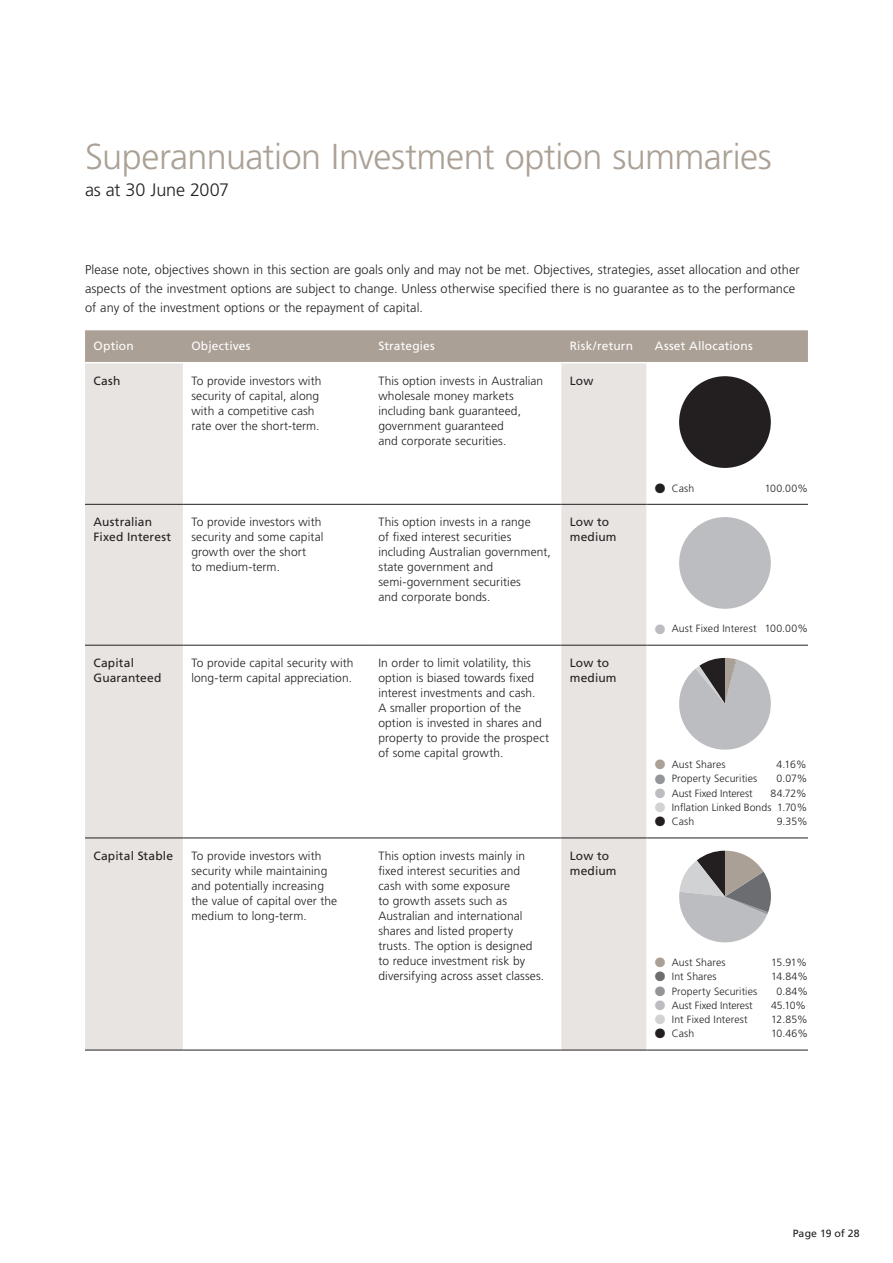
<style>
.page{position:relative;width:893px;height:1263px;background:#fff}
.page>*{position:absolute;margin:0;border:0;box-sizing:border-box;transform-origin:0 0}
.t1{font:300 36px "Frutiger";letter-spacing:-.015em;color:#aba095}
.t2{font:300 18px "Frutiger";letter-spacing:-.01em;color:#231f20}
.t3{font:300 12.75px/18.8px "Frutiger";letter-spacing:.005em;color:#231f20}
.t4{font:300 12px/15px "Frutiger";letter-spacing:.01em;color:#231f20}
.t5{font:12px/15px "Frutiger";letter-spacing:.01em;color:#231f20}
.t6{font:12px "Frutiger";letter-spacing:.015em;color:#fff}
.t7{font:300 10.5px "Frutiger";letter-spacing:.005em;color:#231f20}
.t8{font:10.5px "Frutiger";letter-spacing:.015em;color:#231f20}
.s1{color:#bcbdc0}
.s2{color:#aba095}
.s3{color:#939598}
.s4{color:#d1d2d4}
.s5{color:#6c6d70}
</style>
<div class="page">
<div style="left:85px;top:330px;width:723px;height:32px;background:#aba095"></div>
<svg style="left:85px;top:363px;width:561px;height:687px"></svg>
<hr style="left:85px;top:504px;width:98px;height:1px;background:#231f20">
<hr style="left:183px;top:504px;width:187px;height:1px;background:#231f20">
<hr style="left:370px;top:504px;width:191px;height:1px;background:#231f20">
<hr style="left:561px;top:504px;width:85px;height:1px;background:#231f20">
<hr style="left:646px;top:504px;width:162px;height:1px;background:#231f20">
<hr style="left:85px;top:645px;width:98px;height:1px;background:#231f20">
<hr style="left:183px;top:645px;width:187px;height:1px;background:#231f20">
<hr style="left:370px;top:645px;width:191px;height:1px;background:#231f20">
<hr style="left:561px;top:645px;width:85px;height:1px;background:#231f20">
<hr style="left:646px;top:645px;width:162px;height:1px;background:#231f20">
<hr style="left:85px;top:837px;width:98px;height:1px;background:#231f20">
<hr style="left:183px;top:837px;width:187px;height:1px;background:#231f20">
<hr style="left:370px;top:837px;width:191px;height:1px;background:#231f20">
<hr style="left:561px;top:837px;width:85px;height:1px;background:#231f20">
<hr style="left:646px;top:837px;width:162px;height:1px;background:#231f20">
<hr style="left:85px;top:1050px;width:98px;height:1px;background:#231f20">
<hr style="left:183px;top:1050px;width:187px;height:1px;background:#231f20">
<hr style="left:370px;top:1050px;width:191px;height:1px;background:#231f20">
<hr style="left:561px;top:1050px;width:85px;height:1px;background:#231f20">
<hr style="left:646px;top:1050px;width:162px;height:1px;background:#231f20">
<div style="left:679px;top:376px;width:92px;height:92px;background:#231f20;border-radius:46px"></div>
<div style="left:679px;top:517px;width:92px;height:92px;background:#bcbdc0;border-radius:46px"></div>
<svg style="left:679px;top:658px;width:92px;height:92px"></svg>
<svg style="left:679px;top:851px;width:92px;height:91px"></svg>
<h1 class="t1" style="left:85px;top:137px;width:688px">Superannuation Investment option summaries</h1>
<h2 class="t2" style="left:85px;top:180px;width:146px">as at 30 June 2007</h2>
<p class="t3" style="left:85px;top:260px;width:716px">Please note, objectives shown in this section are goals only and may not be met. Objectives, strategies, asset allocation and other aspects of the investment options are subject to change. Unless otherwise specified there is no guarantee as to the performance of any of the investment options or the repayment of capital.</p>
<p class="t6" style="left:94px;top:339px;width:42px">Option</p>
<p class="t6" style="left:191px;top:339px;width:61px">Objectives</p>
<p class="t6" style="left:378px;top:339px;width:58px">Strategies</p>
<p class="t6" style="left:570px;top:339px;width:65px">Risk/return</p>
<p class="t6" style="left:655px;top:339px;width:99px">Asset Allocations</p>
<p class="t5" style="left:94px;top:374px;width:28px">Cash</p>
<p class="t4" style="left:191px;top:374px;width:132px">To provide investors with security of capital, along with a competitive cash rate over the short-term.</p>
<p class="t4" style="left:378px;top:374px;width:166px">This option invests in Australian wholesale money markets including bank guaranteed, government guaranteed<br>and corporate securities.</p>
<p class="t5" style="left:570px;top:374px;width:25px">Low</p>
<p class="t7" style="left:655px;top:482px;width:41px">● Cash</p>
<p class="t7" style="left:765px;top:482px;width:45px">100.00%</p>
<p class="t5" style="left:94px;top:514px;width:79px">Australian<br>Fixed Interest</p>
<p class="t4" style="left:191px;top:515px;width:134px">To provide investors with security and some capital growth over the short<br>to medium-term.</p>
<p class="t4" style="left:378px;top:515px;width:174px">This option invests in a range<br>of fixed interest securities including Australian government, state government and semi-government securities<br>and corporate bonds.</p>
<p class="t5" style="left:570px;top:514px;width:48px">Low to medium</p>
<p class="t7" style="left:655px;top:623px;width:155px"><span class="s1">●</span> Aust Fixed Interest 100.00%</p>
<p class="t5" style="left:94px;top:655px;width:69px">Capital<br>Guaranteed</p>
<p class="t4" style="left:191px;top:655px;width:164px">To provide capital security with long-term capital appreciation.</p>
<p class="t4" style="left:378px;top:655px;width:172px">In order to limit volatility, this option is biased towards fixed interest investments and cash.<br>A smaller proportion of the option is invested in shares and property to provide the prospect of some capital growth.</p>
<p class="t5" style="left:570px;top:655px;width:48px">Low to medium</p>
<p class="t7" style="left:655px;top:759px;width:72px"><span class="s2">●</span> Aust Shares</p>
<p class="t7" style="left:776px;top:759px;width:32px">4.16%</p>
<p class="t7" style="left:655px;top:773px;width:104px"><span class="s3">●</span> Property Securities</p>
<p class="t7" style="left:776px;top:773px;width:32px">0.07%</p>
<p class="t7" style="left:655px;top:787px;width:99px"><span class="s1">●</span> Aust Fixed Interest</p>
<p class="t7" style="left:771px;top:787px;width:37px">84.72%</p>
<p class="t7" style="left:655px;top:801px;width:154px"><span class="s4">●</span> Inflation Linked Bonds 1.70%</p>
<p class="t7" style="left:655px;top:816px;width:41px">● Cash</p>
<p class="t7" style="left:777px;top:816px;width:32px">9.35%</p>
<p class="t5" style="left:94px;top:848px;width:81px">Capital Stable</p>
<p class="t4" style="left:191px;top:848px;width:147px">To provide investors with security while maintaining and potentially increasing the value of capital over the medium to long-term.</p>
<p class="t4" style="left:378px;top:848px;width:167px">This option invests mainly in fixed interest securities and cash with some exposure<br>to growth assets such as<br>Australian and international shares and listed property trusts. The option is designed to reduce investment risk by diversifying across asset classes.</p>
<p class="t5" style="left:570px;top:848px;width:48px">Low to medium</p>
<p class="t7" style="left:655px;top:956px;width:72px"><span class="s2">●</span> Aust Shares</p>
<p class="t7" style="left:771px;top:956px;width:37px">15.91%</p>
<p class="t7" style="left:655px;top:971px;width:63px"><span class="s5">●</span> Int Shares</p>
<p class="t7" style="left:771px;top:971px;width:38px">14.84%</p>
<p class="t7" style="left:655px;top:985px;width:104px"><span class="s3">●</span> Property Securities</p>
<p class="t7" style="left:776px;top:985px;width:33px">0.84%</p>
<p class="t7" style="left:655px;top:999px;width:99px"><span class="s1">●</span> Aust Fixed Interest</p>
<p class="t7" style="left:771px;top:999px;width:36px">45.10%</p>
<p class="t7" style="left:655px;top:1013px;width:94px"><span class="s4">●</span> Int Fixed Interest</p>
<p class="t7" style="left:771px;top:1013px;width:38px">12.85%</p>
<p class="t7" style="left:655px;top:1028px;width:41px">● Cash</p>
<p class="t7" style="left:771px;top:1028px;width:38px">10.46%</p>
<p class="t8" style="left:793px;top:1227px;width:69px">Page 19 of 28</p>
</div>
